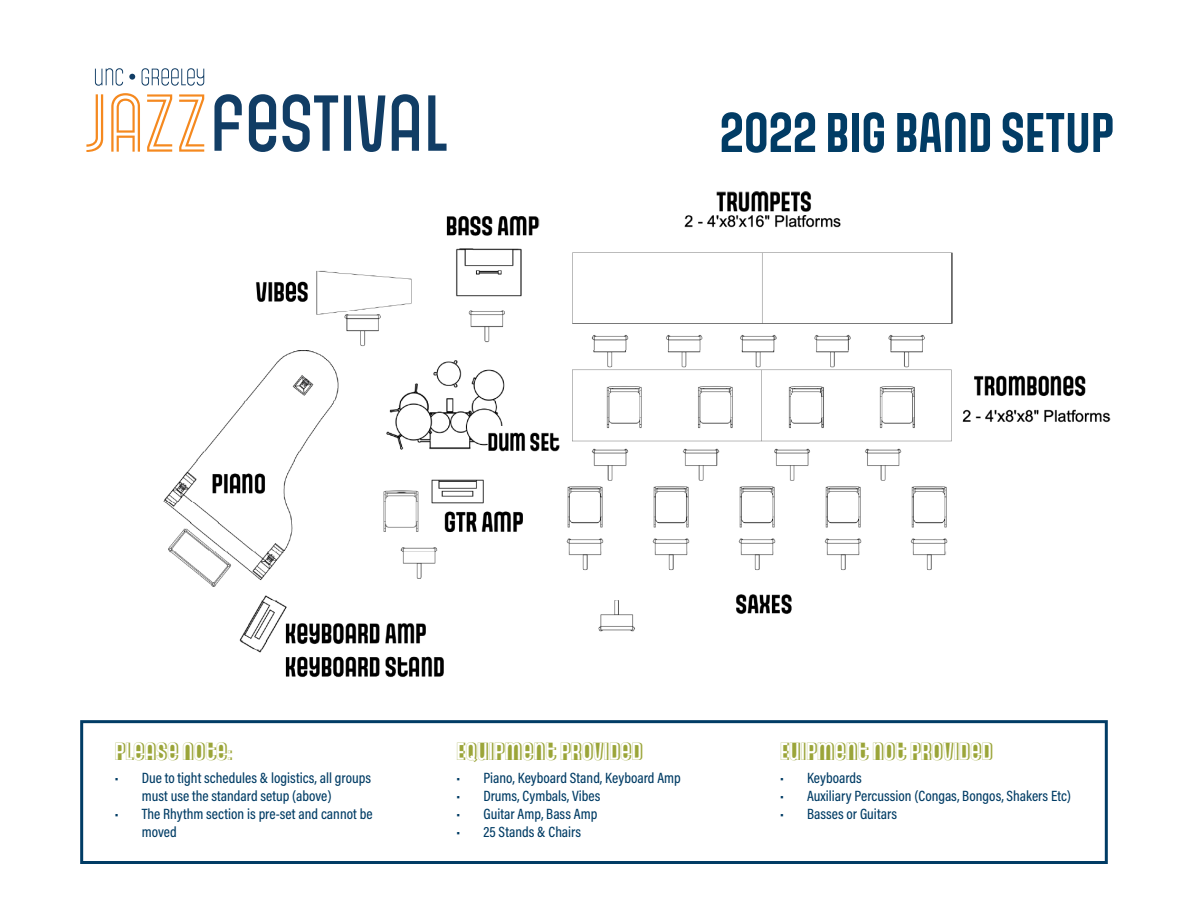
<style>
.page{position:relative;width:1188px;height:918px;background:#fff}
.page>*{position:absolute;margin:0;border:0;box-sizing:border-box;transform-origin:0 0}
.t1{font:700 54px "Gala";color:#013c65}
.t2{font:24px "Gala Shadow";color:#9ba539}
.t3{font:500 15px/18px "Acumin Pro Cond";color:#013c65}
</style>
<div class="page">
<svg style="left:86px;top:93px;width:118px;height:59px"></svg>
<svg style="left:214px;top:94px;width:233px;height:58px"></svg>
<svg style="left:95px;top:68px;width:109px;height:18px"></svg>
<img style="left:163px;top:191px;width:948px;height:486px">
<div style="left:80px;top:720px;width:1028px;height:144px;border:3px solid #013c65"></div>
<p class="t1" style="left:720px;top:97px;width:396px">2022 BIG BAND SETUP</p>
<p class="t2" style="left:115px;top:736px;width:119px">PLEASE NOTE:</p>
<p class="t3" style="left:142px;top:768px;width:231px;text-indent:-27px">• Due to tight schedules &amp; logistics, all groups must use the standard setup (above)</p>
<p class="t3" style="left:142px;top:804px;width:232px;text-indent:-27px">• The Rhythm section is pre-set and cannot be moved</p>
<p class="t2" style="left:456px;top:736px;width:188px">EQUIPMENT PROVIDED</p>
<p class="t3" style="left:456px;top:768px;width:226px">• Piano, Keyboard Stand, Keyboard Amp</p>
<p class="t3" style="left:456px;top:786px;width:146px">• Drums, Cymbals, Vibes</p>
<p class="t3" style="left:456px;top:804px;width:142px">• Guitar Amp, Bass Amp</p>
<p class="t3" style="left:456px;top:822px;width:126px">• 25 Stands &amp; Chairs</p>
<p class="t2" style="left:780px;top:736px;width:214px">EUIPMENT NOT PROVIDED</p>
<p class="t3" style="left:780px;top:768px;width:83px">• Keyboards</p>
<p class="t3" style="left:780px;top:786px;width:293px">• Auxiliary Percussion (Congas, Bongos, Shakers Etc)</p>
<p class="t3" style="left:780px;top:804px;width:119px">• Basses or Guitars</p>
</div>
